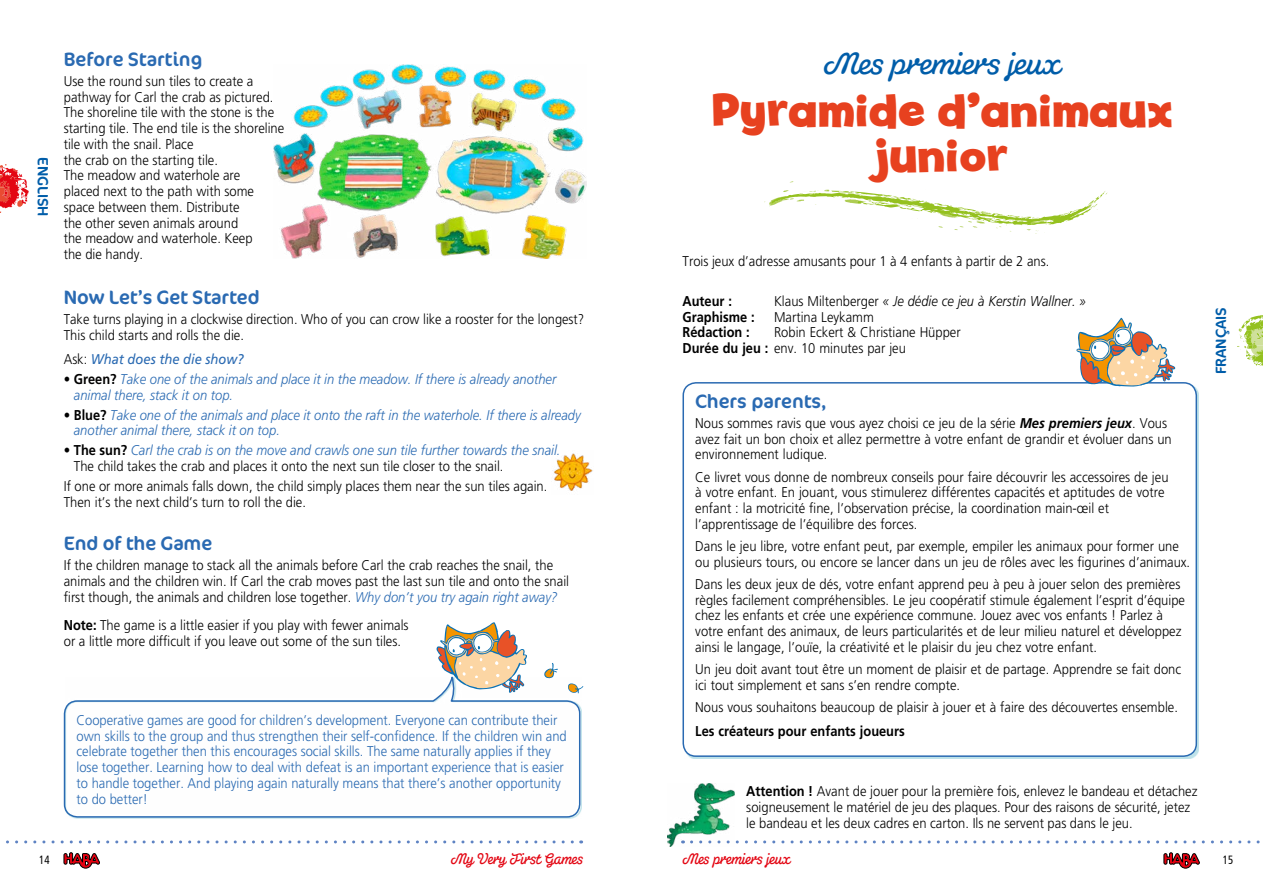
<style>
.page{position:relative;width:1263px;height:893px;background:#fff}
.page>*{position:absolute;margin:0;border:0;box-sizing:border-box;transform-origin:0 0}
.t1{font:700 46.5px/45px "Billy";color:#e7411f;text-align:center}
.t2{font:30px "Susa";color:#005da9}
.t3{font:19.5px "Cocon";color:#2a6ab2}
.t4{font:15px "Susa";color:#e30613;scale:.9 1}
.t5{font:15px "Cocon";color:#005da9}
.t6{font:700 14.25px "Frutiger LT";color:#000;scale:.9 1}
.t7{font:italic 300 14.25px "Frutiger LT";color:#000;scale:.9 1}
.t8{font:300 14.1px/15.8px "Frutiger LT";color:#000;scale:.92 1}
.t9{font:300 14.1px/15.8px "Frutiger LT";color:#2a6ab2;scale:.92 1}
.t10{font:italic 300 14.1px/15.8px "Frutiger LT";color:#2a6ab2;scale:.92 1}
.t11{font:300 14.1px/15.8px "Frutiger LT";color:#000;scale:.91 1}
.t12{font:italic 14.1px "Frutiger LT";color:#2a6ab2;scale:.92 1}
.t13{font:condensed 12px "Frutiger LT";color:#000;scale:.9 1}
.s1{font-weight:300;font-style:normal;font-size:14.25px;color:#000}
.s2{font-style:normal;color:#000}
.s3{font-weight:700;font-style:normal;font-size:14.25px;color:#000}
.s4{font-weight:700;font-size:14.25px}
.s5{font-style:italic;color:#2a6ab2}
.s6{font-style:normal;font-size:14.1px}
.s7{font-weight:700;font-style:italic}
</style>
<div class="page">
<svg style="left:735px;top:840px;width:525px;height:3px"></svg>
<svg style="left:1237px;top:315px;width:26px;height:51px"></svg>
<svg style="left:1164px;top:852px;width:36px;height:16px"></svg>
<svg style="left:64px;top:852px;width:36px;height:16px"></svg>
<svg style="left:6px;top:840px;width:576px;height:3px"></svg>
<svg style="left:0;top:164px;width:29px;height:49px"></svg>
<svg style="left:764px;top:181px;width:343px;height:53px"></svg>
<div style="left:682px;top:382px;width:515px;height:375px;border:2px solid #2a6ab2;border-radius:13px"></div>
<svg style="left:1077px;top:318px;width:98px;height:69px"></svg>
<img style="left:668px;top:783px;width:66px;height:64px">
<svg style="left:63px;top:693px;width:518px;height:125px"></svg>
<svg style="left:544px;top:663px;width:14px;height:16px"></svg>
<svg style="left:566px;top:683px;width:17px;height:12px"></svg>
<svg style="left:436px;top:622px;width:91px;height:71px"></svg>
<img style="left:273px;top:65px;width:314px;height:193px">
<img style="left:554px;top:453px;width:39px;height:38px">
<p class="t5" style="left:52px;top:157px;width:61px;rotate:90deg">ENGLISH</p>
<h3 class="t3" style="left:64px;top:48px;width:140px">Before Starting</h3>
<p class="t8" style="left:64px;top:73px;width:241px">Use the round sun tiles to create a pathway for Carl the crab as pictured.<br>The shoreline tile with the stone is the starting tile. The end tile is the shoreline tile with the snail. Place<br>the crab on the starting tile.<br>The meadow and waterhole are<br>placed next to the path with some space between them. Distribute<br>the other seven animals around<br>the meadow and waterhole. Keep<br>the die handy.</p>
<h3 class="t3" style="left:64px;top:286px;width:197px">Now Let’s Get Started</h3>
<p class="t11" style="left:64px;top:311px;width:573px">Take turns playing in a clockwise direction. Who of you can crow like a rooster for the longest?<br>This child starts and rolls the die.</p>
<p class="t12" style="left:64px;top:351px;width:197px"><span class="s1">Ask:</span> What does the die show?</p>
<p class="t10" style="left:74px;top:371px;width:526px;text-indent:-10px"><span class="s2">•</span> <span class="s3">Green?</span> Take one of the animals and place it in the meadow. If there is already another animal there, stack it on top.</p>
<p class="t10" style="left:74px;top:407px;width:553px;text-indent:-10px"><span class="s2">•</span> <span class="s3">Blue?</span> Take one of the animals and place it onto the raft in the waterhole. If there is already another animal there, stack it on top.</p>
<p class="t8" style="left:74px;top:443px;width:530px;text-indent:-10px">• <span class="s4">The sun?</span> <span class="s5">Carl the crab is on the move and crawls one sun tile further towards the snail.<br></span>The child takes the crab and places it onto the next sun tile closer to the snail.</p>
<p class="t8" style="left:64px;top:479px;width:527px">If one or more animals falls down, the child simply places them near the sun tiles again.<br>Then it’s the next child’s turn to roll the die.</p>
<h3 class="t3" style="left:64px;top:532px;width:150px">End of the Game</h3>
<p class="t8" style="left:64px;top:558px;width:551px">If the children manage to stack all the animals before Carl the crab reaches the snail, the animals and the children win. If Carl the crab moves past the last sun tile and onto the snail first though, the animals and children lose together. <span class="s5">Why don’t you try again right away?</span></p>
<p class="t8" style="left:64px;top:618px;width:376px"><span class="s4">Note:</span> The game is a little easier if you play with fewer animals or a little more difficult if you leave out some of the sun tiles.</p>
<p class="t9" style="left:77px;top:712px;width:534px">Cooperative games are good for children’s development. Everyone can contribute their own skills to the group and thus strengthen their self-confidence. If the children win and celebrate together then this encourages social skills. The same naturally applies if they lose together. Learning how to deal with defeat is an important experience that is easier to handle together. And playing again naturally means that there’s another opportunity to do better!</p>
<p class="t13" style="left:39px;top:853px;width:13px">14</p>
<p class="t4" style="left:451px;top:849px;width:148px">My Very First Games</p>
<h2 class="t2" style="left:824px;top:44px;width:238px">Mes premiers jeux</h2>
<h1 class="t1" style="left:711px;top:88px;width:463px">Pyramide d’animaux junior</h1>
<p class="t8" style="left:682px;top:253px;width:400px">Trois jeux d’adresse amusants pour 1 à 4 enfants à partir de 2 ans.</p>
<p class="t6" style="left:682px;top:292px;width:57px">Auteur :</p>
<p class="t7" style="left:774px;top:293px;width:348px"><span class="s6">Klaus Miltenberger</span> « Je dédie ce jeu à Kerstin Wallner. »</p>
<p class="t6" style="left:682px;top:308px;width:82px">Graphisme :</p>
<p class="t8" style="left:774px;top:309px;width:110px">Martina Leykamm</p>
<p class="t6" style="left:682px;top:324px;width:76px">Rédaction :</p>
<p class="t8" style="left:682px;top:325px;width:304px;text-indent:92px">Robin Eckert &amp; Christiane Hüpper<br><span class="s4">Durée du jeu :</span> env. 10 minutes par jeu</p>
<h3 class="t3" style="left:695px;top:390px;width:133px">Chers parents,</h3>
<p class="t8" style="left:695px;top:415px;width:519px">Nous sommes ravis que vous ayez choisi ce jeu de la série <span class="s7">Mes premiers jeux</span>. Vous avez fait un bon choix et allez permettre à votre enfant de grandir et évoluer dans un environnement ludique.</p>
<p class="t8" style="left:695px;top:469px;width:516px">Ce livret vous donne de nombreux conseils pour faire découvrir les accessoires de jeu à votre enfant. En jouant, vous stimulerez différentes capacités et aptitudes de votre enfant : la motricité fine, l’observation précise, la coordination main-œil et l’apprentissage de l’équilibre des forces.</p>
<p class="t8" style="left:695px;top:538px;width:539px">Dans le jeu libre, votre enfant peut, par exemple, empiler les animaux pour former une ou plusieurs tours, ou encore se lancer dans un jeu de rôles avec les figurines d’animaux.</p>
<p class="t8" style="left:695px;top:576px;width:534px">Dans les deux jeux de dés, votre enfant apprend peu à peu à jouer selon des premières règles facilement compréhensibles. Le jeu coopératif stimule également l’esprit d’équipe chez les enfants et crée une expérience commune. Jouez avec vos enfants ! Parlez à votre enfant des animaux, de leurs particularités et de leur milieu naturel et développez ainsi le langage, l’ouïe, la créativité et le plaisir du jeu chez votre enfant.</p>
<p class="t8" style="left:695px;top:661px;width:530px">Un jeu doit avant tout être un moment de plaisir et de partage. Apprendre se fait donc ici tout simplement et sans s’en rendre compte.</p>
<p class="t8" style="left:695px;top:699px;width:526px">Nous vous souhaitons beaucoup de plaisir à jouer et à faire des découvertes ensemble.</p>
<p class="t6" style="left:695px;top:723px;width:234px">Les créateurs pour enfants joueurs</p>
<p class="t8" style="left:746px;top:784px;width:492px"><span class="s4">Attention !</span> Avant de jouer pour la première fois, enlevez le bandeau et détachez soigneusement le matériel de jeu des plaques. Pour des raisons de sécurité, jetez le bandeau et les deux cadres en carton. Ils ne servent pas dans le jeu.</p>
<p class="t5" style="left:1212px;top:374px;width:69px;rotate:-90deg">FRANÇAIS</p>
<p class="t4" style="left:682px;top:849px;width:121px">Mes premiers jeux</p>
<p class="t13" style="left:1223px;top:853px;width:13px">15</p>
</div>
